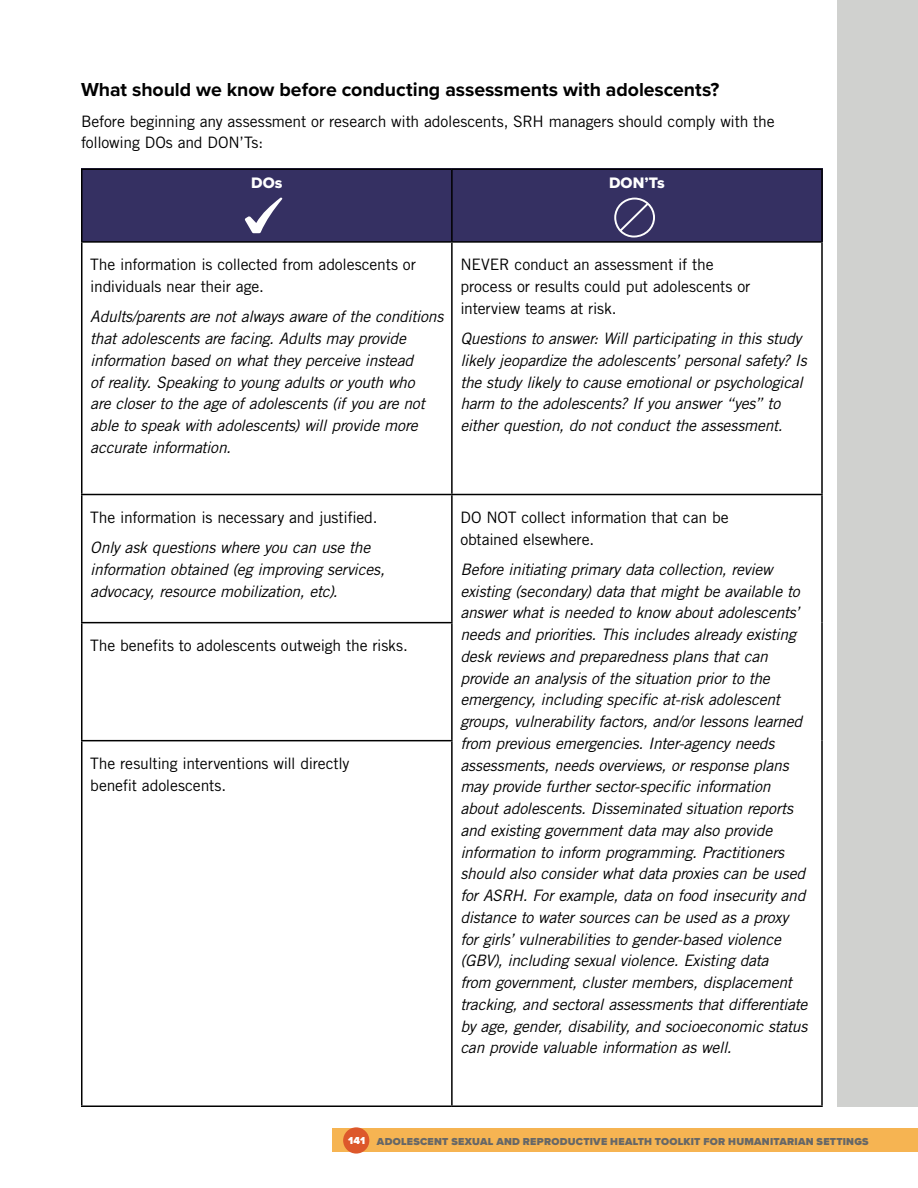
<style>
.page{position:relative;width:918px;height:1188px;background:#fff}
.page>*{position:absolute;margin:0;border:0;box-sizing:border-box;transform-origin:0 0}
.t1{font:700 19.5px "Proxima Nova";letter-spacing:-.005em;color:#000}
.t2{font:italic 15.75px/21.8px "Trade Gothic LT Std";letter-spacing:-.015em;color:#000}
.t3{font:15.75px/21.8px "Trade Gothic LT Std";letter-spacing:-.01em;color:#000}
.t4{font:15.75px "Proxima Nova Extrabld";letter-spacing:.005em;color:#fff}
.t5{font:900 10.5px "Proxima Nova";letter-spacing:.025em;color:#666767}
.s1{color:#fff}
</style>
<div class="page">
<div style="left:837px;top:0;width:81px;height:1107px;background:#d0d1cf"></div>
<div style="left:332px;top:1129px;width:586px;height:23px;background:#f6b452"></div>
<div style="left:343px;top:1127px;width:26px;height:27px;background:#dd582b;border-radius:50%"></div>
<div style="left:81px;top:168px;width:742px;height:74px;background:#353062"></div>
<hr style="left:81px;top:168px;width:371px;height:2px;background:#000">
<hr style="left:81px;top:170px;width:1px;height:71px;background:#000">
<hr style="left:452px;top:168px;width:371px;height:2px;background:#000">
<hr style="left:451px;top:170px;width:2px;height:71px;background:#000">
<hr style="left:821px;top:170px;width:2px;height:71px;background:#000">
<hr style="left:81px;top:241px;width:371px;height:2px;background:#000">
<hr style="left:81px;top:243px;width:1px;height:251px;background:#000">
<hr style="left:452px;top:241px;width:371px;height:2px;background:#000">
<hr style="left:451px;top:243px;width:2px;height:251px;background:#000">
<hr style="left:821px;top:243px;width:2px;height:251px;background:#000">
<hr style="left:81px;top:494px;width:371px;height:1px;background:#000">
<hr style="left:81px;top:495px;width:1px;height:127px;background:#000">
<hr style="left:452px;top:494px;width:371px;height:1px;background:#000">
<hr style="left:451px;top:495px;width:2px;height:127px;background:#000">
<hr style="left:821px;top:495px;width:2px;height:128px;background:#000">
<hr style="left:81px;top:622px;width:372px;height:1px;background:#000">
<hr style="left:81px;top:623px;width:1px;height:117px;background:#000">
<hr style="left:451px;top:623px;width:2px;height:117px;background:#000">
<hr style="left:821px;top:623px;width:2px;height:118px;background:#000">
<hr style="left:81px;top:740px;width:372px;height:1px;background:#000">
<hr style="left:81px;top:741px;width:1px;height:365px;background:#000">
<hr style="left:451px;top:741px;width:2px;height:365px;background:#000">
<hr style="left:821px;top:741px;width:2px;height:365px;background:#000">
<hr style="left:81px;top:1106px;width:371px;height:1px;background:#000">
<hr style="left:452px;top:1106px;width:371px;height:1px;background:#000">
<svg style="left:245px;top:198px;width:37px;height:35px"></svg>
<svg style="left:614px;top:198px;width:41px;height:40px"></svg>
<p class="t1" style="left:81px;top:75px;width:640px">What should we know before conducting assessments with adolescents?</p>
<p class="t3" style="left:81px;top:110px;width:695px">Before beginning any assessment or research with adolescents, SRH managers should comply with the following DOs and DON’Ts:</p>
<p class="t4" style="left:251px;top:171px;width:33px">DOs</p>
<p class="t4" style="left:609px;top:171px;width:57px">DON’Ts</p>
<p class="t3" style="left:90px;top:254px;width:327px">The information is collected from adolescents or individuals near their age.</p>
<p class="t2" style="left:90px;top:306px;width:355px">Adults/parents are not always aware of the conditions that adolescents are facing. Adults may provide information based on what they perceive instead<br>of reality. Speaking to young adults or youth who<br>are closer to the age of adolescents (if you are not able to speak with adolescents) will provide more accurate information.</p>
<p class="t3" style="left:460px;top:254px;width:292px">NEVER conduct an assessment if the process or results could put adolescents or interview teams at risk.</p>
<p class="t2" style="left:460px;top:328px;width:348px">Questions to answer: Will participating in this study likely jeopardize the adolescents’ personal safety? Is the study likely to cause emotional or psychological harm to the adolescents? If you answer “yes” to either question, do not conduct the assessment.</p>
<p class="t3" style="left:90px;top:506px;width:289px">The information is necessary and justified.</p>
<p class="t2" style="left:90px;top:537px;width:296px">Only ask questions where you can use the information obtained (eg improving services, advocacy, resource mobilization, etc).</p>
<p class="t3" style="left:90px;top:634px;width:319px">The benefits to adolescents outweigh the risks.</p>
<p class="t3" style="left:90px;top:752px;width:261px">The resulting interventions will directly benefit adolescents.</p>
<p class="t3" style="left:460px;top:506px;width:270px">DO NOT collect information that can be obtained elsewhere.</p>
<p class="t2" style="left:460px;top:559px;width:349px">Before initiating primary data collection, review existing (secondary) data that might be available to answer what is needed to know about adolescents’ needs and priorities. This includes already existing desk reviews and preparedness plans that can provide an analysis of the situation prior to the emergency, including specific at-risk adolescent groups, vulnerability factors, and/or lessons learned from previous emergencies. Inter-agency needs assessments, needs overviews, or response plans may provide further sector-specific information about adolescents. Disseminated situation reports and existing government data may also provide information to inform programming. Practitioners should also consider what data proxies can be used for ASRH. For example, data on food insecurity and distance to water sources can be used as a proxy for girls’ vulnerabilities to gender-based violence (GBV), including sexual violence. Existing data<br>from government, cluster members, displacement tracking, and sectoral assessments that differentiate by age, gender, disability, and socioeconomic status can provide valuable information as well.</p>
<p class="t5" style="left:348px;top:1134px;width:522px"><span class="s1">141</span> ADOLESCENT SEXUAL AND REPRODUCTIVE HEALTH TOOLKIT FOR HUMANITARIAN SETTINGS</p>
</div>
